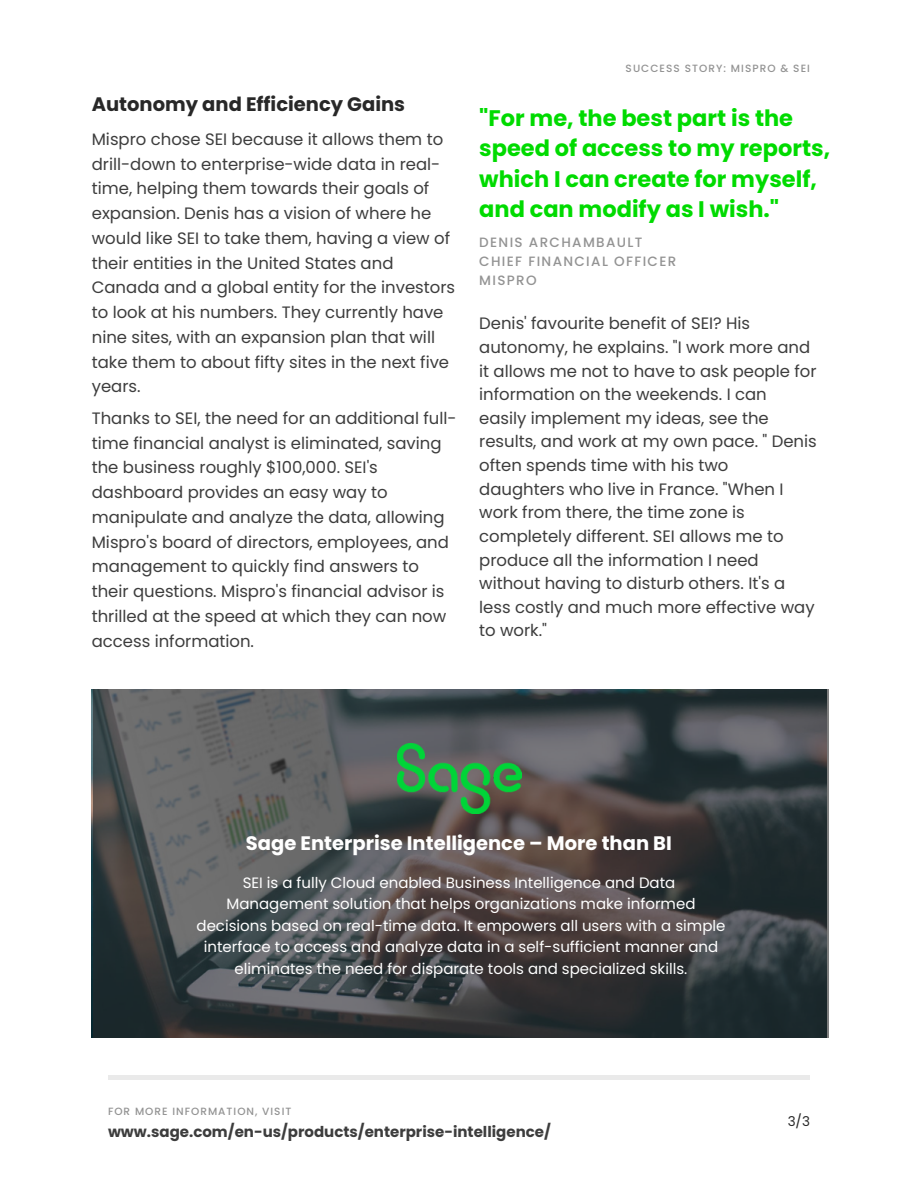
<style>
.page{position:relative;width:918px;height:1188px;background:#fff}
.page>*{position:absolute;margin:0;border:0;box-sizing:border-box;transform-origin:0 0}
.t1{font:700 22.5px/30.3px "Poppins";color:#00db00}
.t2{font:700 19.5px "Poppins";color:#fff}
.t3{font:700 19.5px "Poppins";color:#282828}
.t4{font:16.5px/24.8px "Poppins";color:#3d3d3d}
.t5{font:15px/21.3px "Poppins";color:#fff;text-align:center}
.t6{font:700 15px "Poppins";color:#3d3d3d}
.t7{font:500 13.5px/19.2px "Poppins";letter-spacing:.1em;color:#939393}
.t8{font:13.5px "Poppins";color:#282828}
.t9{font:500 10.5px "Poppins";letter-spacing:.095em;color:#939393}
</style>
<div class="page">
<img style="left:94px;top:690px;width:734px;height:347px">
<hr style="left:108px;top:1075px;width:702px;height:4px;background:#eaeaea">
<img style="left:397px;top:743px;width:125px;height:70px">
<p class="t3" style="left:92px;top:91px;width:315px">Autonomy and Efficiency Gains</p>
<p class="t4" style="left:92px;top:127px;width:365px">Mispro chose SEI because it allows them to drill-down to enterprise-wide data in real&shy;time, helping them towards their goals of expansion. Denis has a vision of where he would like SEI to take them, having a view of their entities in the United States and Canada and a global entity for the investors to look at his numbers. They currently have nine sites, with an expansion plan that will take them to about fifty sites in the next five years.</p>
<p class="t4" style="left:92px;top:406px;width:366px">Thanks to SEI, the need for an additional full&shy;time financial analyst is eliminated, saving the business roughly $100,000. SEI's dashboard provides an easy way to manipulate and analyze the data, allowing Mispro's board of directors, employees, and management to quickly find answers to their questions. Mispro's financial advisor is thrilled at the speed at which they can now access information.</p>
<p class="t9" style="left:626px;top:61px;width:186px">SUCCESS STORY: MISPRO &amp; SEI</p>
<h1 class="t1" style="left:479px;top:103px;width:352px">"For me, the best part is the speed of access to my reports, which I can create for myself, and can modify as I wish."</h1>
<p class="t7" style="left:479px;top:233px;width:199px">DENIS ARCHAMBAULT<br>CHIEF FINANCIAL OFFICER<br>MISPRO</p>
<p class="t4" style="left:479px;top:312px;width:339px;line-height:23.7px">Denis' favourite benefit of SEI? His autonomy, he explains. "I work more and it allows me not to have to ask people for information on the weekends. I can easily implement my ideas, see the results, and work at my own pace. " Denis often spends time with his two daughters who live in France. "When I work from there, the time zone is completely different. SEI allows me to produce all the information I need without having to disturb others. It's a less costly and much more effective way to work."</p>
<p class="t2" style="left:246px;top:829px;width:427px">Sage Enterprise Intelligence – More than BI</p>
<p class="t5" style="left:197px;top:872px;width:530px">SEI is a fully Cloud enabled Business Intelligence and Data Management solution that helps organizations make informed decisions based on real-time data. It empowers all users with a simple interface to access and analyze data in a self-sufficient manner and eliminates the need for disparate tools and specialized skills.</p>
<p class="t9" style="left:108px;top:1104px;width:185px">FOR MORE INFORMATION, VISIT</p>
<p class="t6" style="left:108px;top:1121px;width:444px">www.sage.com/en-us/products/enterprise-intelligence/</p>
<p class="t8" style="left:788px;top:1112px;width:24px">3/3</p>
</div>
